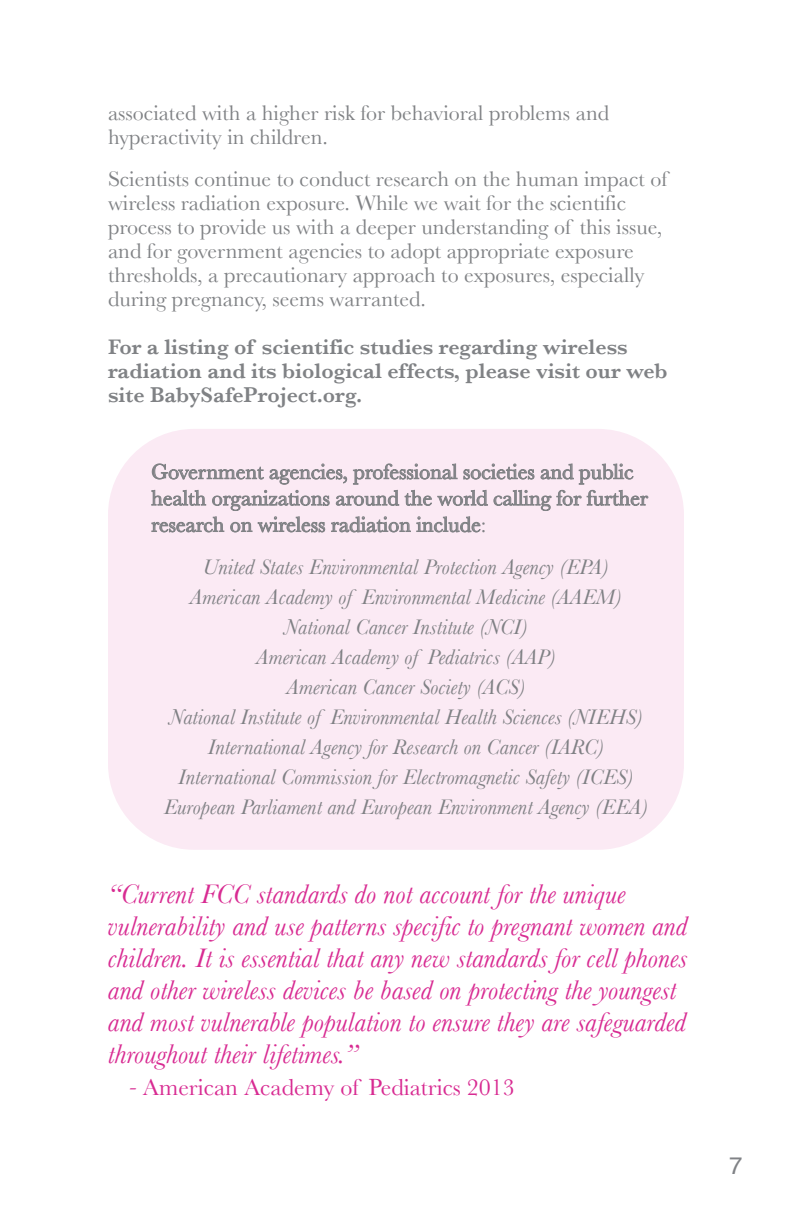
<style>
.page{position:relative;width:792px;height:1224px;background:#fff}
.page>*{position:absolute;margin:0;border:0;box-sizing:border-box;transform-origin:0 0}
.t1{font:italic 28px/32px "Baskerville";color:#d82b92}
.t2{font:24px "Baskerville";color:#d82b92}
.t3{font:24px "Helvetica";color:#808286}
.t4{font:22px/24px "Baskerville";color:#808285}
.t5{font:italic 22px/30px "Baskerville";color:#808285;text-align:center}
.t6{font:600 22px/24px "Baskerville";color:#808285}
.s1{font-style:italic}
</style>
<div class="page">
<div style="left:108px;top:429px;width:576px;height:421px;background:#fbeaf4;border-radius:86px"></div>
<svg style="left:151px;top:463px;width:498px;height:70px"></svg>
<p class="t4" style="left:108px;top:101px;width:503px">associated with a higher risk for behavioral problems and hyperactivity in children.</p>
<p class="t4" style="left:108px;top:167px;width:561px">Scientists continue to conduct research on the human impact of wireless radiation exposure. While we wait for the scientific process to provide us with a deeper understanding of this issue, and for government agencies to adopt appropriate exposure thresholds, a precautionary approach to exposures, especially during pregnancy, seems warranted.</p>
<p class="t6" style="left:108px;top:335px;width:561px">For a listing of scientific studies regarding wireless radiation and its biological effects, please visit our web site BabySafeProject.org.</p>
<p class="t4" style="left:151px;top:458px;width:498px;line-height:26.4px">Government agencies, professional societies and public health organizations around the world calling for further research on wireless radiation include:</p>
<p class="t5" style="left:164px;top:552px;width:486px">United States Environmental Protection Agency (EPA)<br>American Academy of Environmental Medicine (AAEM)<br>National Cancer Institute (NCI)<br>American Academy of Pediatrics (AAP)<br>American Cancer Society (ACS)<br>National Institute of Environmental Health Sciences (NIEHS)<br>International Agency for Research on Cancer (IARC)<br>International Commission for Electromagnetic Safety (ICES)<br>European Parliament and European Environment Agency (EEA)</p>
<p class="t1" style="left:108px;top:879px;width:581px">“Current FCC standards do not account for the unique vulnerability and use patterns specific to pregnant women and children. It is essential that any new standards for cell phones and other wireless devices be based on protecting the youngest and most vulnerable population to ensure they are safeguarded throughout their lifetimes.”</p>
<p class="t2" style="left:129px;top:1074px;width:387px"><span class="s1">-</span> American Academy of Pediatrics 2013</p>
<p class="t3" style="left:729px;top:1155px;width:15px">7</p>
</div>
